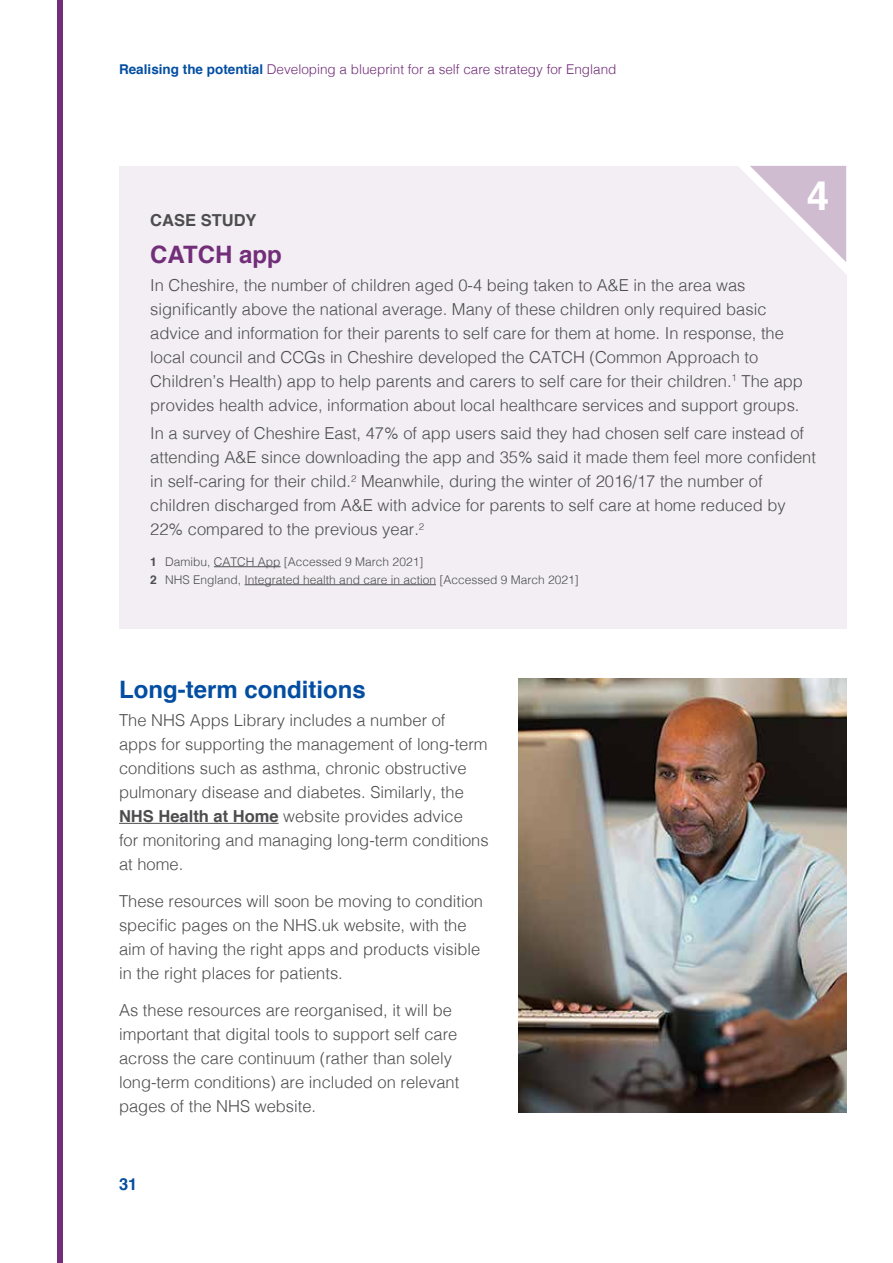
<style>
.page{position:relative;width:893px;height:1263px;background:#fff}
.page>*{position:absolute;margin:0;border:0;box-sizing:border-box;transform-origin:0 0}
.t1{font:700 40.5px "Helvetica";color:#fff}
.t2{font:700 24px "Helvetica";color:#034ea2}
.t3{font:700 24px "Helvetica";color:#722e79}
.t4{font:300 16.5px/24px "Helvetica";color:#4d4d4f}
.t5{font:700 16.5px "Helvetica";color:#4d4d4f}
.t6{font:700 16.5px "Helvetica";color:#034ea2}
.t7{font:300 13.5px "Helvetica";color:#722e79}
.t8{font:300 12px/18px "Helvetica";color:#4d4d4f}
.s1{font-weight:700;color:#034ea2}
.s2{font-weight:700}
</style>
<div class="page">
<div style="left:57px;top:0;width:6px;height:1263px;background:#722e79"></div>
<hr style="left:119px;top:823px;width:160px;height:1px;background:#4d4d4f">
<div style="left:119px;top:166px;width:727px;height:463px;background:#f2eef3"></div>
<hr style="left:214px;top:566px;width:67px;height:1px;background:#4d4d4f">
<hr style="left:245px;top:584px;width:191px;height:1px;background:#4d4d4f">
<svg style="left:739px;top:165px;width:108px;height:128px"></svg>
<img style="left:519px;top:679px;width:327px;height:433px">
<p class="t7" style="left:119px;top:58px;width:499px"><span class="s1">Realising the potential</span> Developing a blueprint for a self care strategy for England</p>
<h1 class="t1" style="left:807px;top:163px;width:24px">4</h1>
<p class="t5" style="left:150px;top:207px;width:24px">Case</p>
<p class="t5" style="left:201px;top:207px;width:57px">study</p>
<h2 class="t3" style="left:150px;top:235px;width:133px">CATCH app</h2>
<p class="t4" style="left:150px;top:272px;width:654px">In Cheshire, the number of children aged 0-4 being taken to A&amp;E in the area was significantly above the national average. Many of these children only required basic advice and information for their parents to self care for them at home. In response, the local council and CCGs in Cheshire developed the CATCH (Common Approach to Children’s Health) app to help parents and carers to self care for their children.<sup>1</sup> The app provides health advice, information about local healthcare services and support groups.</p>
<p class="t4" style="left:150px;top:420px;width:667px">In a survey of Cheshire East, 47% of app users said they had chosen self care instead of attending A&amp;E since downloading the app and 35% said it made them feel more confident in self-caring for their child.<sup>2</sup> Meanwhile, during the winter of 2016/17 the number of children discharged from A&amp;E with advice for parents to self care at home reduced by 22% compared to the previous year.<sup>2</sup></p>
<p class="t8" style="left:150px;top:552px;width:430px"><span class="s2">1</span> Damibu, CATCH App [Accessed 9 March 2021]<br><span class="s2">2</span> NHS England, Integrated health and care in action [Accessed 9 March 2021]</p>
<h2 class="t2" style="left:119px;top:670px;width:248px">Long-term conditions</h2>
<p class="t4" style="left:119px;top:707px;width:371px">The NHS Apps Library includes a number of<br>apps for supporting the management of long-term conditions such as asthma, chronic obstructive pulmonary disease and diabetes. Similarly, the <span class="s2">NHS Health at Home</span> website provides advice<br>for monitoring and managing long-term conditions at home.</p>
<p class="t4" style="left:119px;top:888px;width:366px">These resources will soon be moving to condition specific pages on the NHS.uk website, with the aim of having the right apps and products visible in the right places for patients.</p>
<p class="t4" style="left:119px;top:997px;width:342px">As these resources are reorganised, it will be important that digital tools to support self care across the care continuum (rather than solely long-term conditions) are included on relevant pages of the NHS website.</p>
<p class="t6" style="left:119px;top:1171px;width:20px">31</p>
</div>
